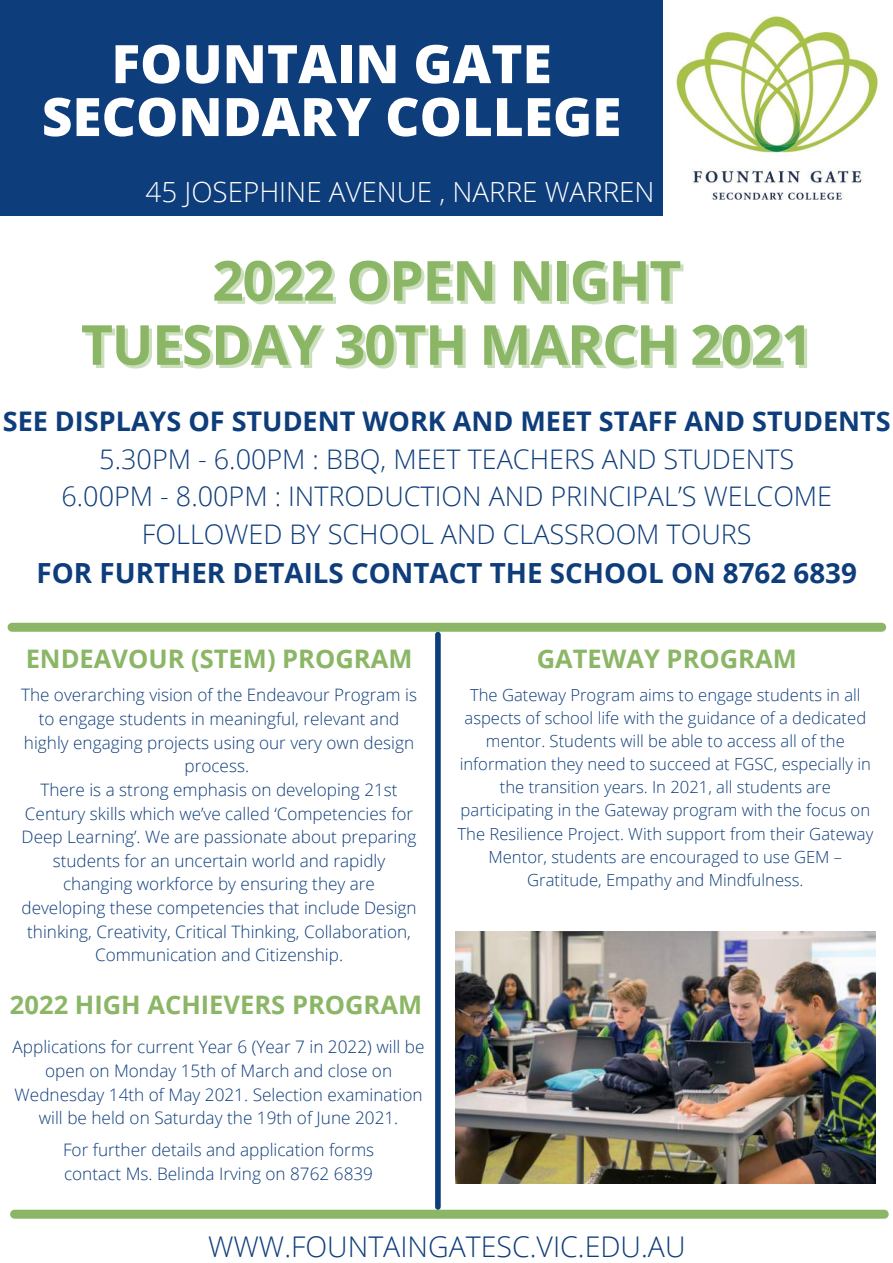
<style>
.page{position:relative;width:893px;height:1263px;background:#fff}
.page>*{position:absolute;margin:0;border:0;box-sizing:border-box;transform-origin:0 0}
.t1{font:700 55.28px/64.1px "Open Sans";letter-spacing:-.02em;color:#8bb666;text-align:center}
.t2{font:800 53.1px/52.9px "Open Sans";color:#fff;text-align:center}
.t3{font:300 28.5px "Open Sans";color:#0e3d7b}
.t4{font:700 27.75px "Open Sans";color:#0e3d7b}
.t5{font:300 27.75px "Open Sans";color:#fff}
.t6{font:300 27px/37.7px "Open Sans";color:#0e3d7b;text-align:center}
.t7{font:700 27px "Open Sans";color:#0e3d7b}
.t8{font:700 25.5px "Open Sans";color:#8bb666}
.t9{font:300 17.17px/23.6px "Open Sans";color:#0e3d7b;text-align:center}
.t10{font:300 17.1px/23.6px "Open Sans";color:#0e3d7b;text-align:center}
.t11{font:300 16.65px/23.2px "Open Sans";color:#0e3d7b;text-align:center}
</style>
<div class="page">
<img style="left:673px;top:15px;width:206px;height:185px">
<div style="left:12px;top:623px;width:869px;height:9px;background:#8bb666"></div>
<div style="left:0;top:0;width:663px;height:215px;background:#0e3d7b"></div>
<div style="left:15px;top:1210px;width:869px;height:9px;background:#8bb666"></div>
<div style="left:435px;top:634px;width:6px;height:573px;background:#0e3d7b"></div>
<img style="left:455px;top:931px;width:420px;height:252px">
<h2 class="t2" style="left:42px;top:36px;width:581px">FOUNTAIN GATE<br>SECONDARY COLLEGE</h2>
<h3 class="t5" style="left:146px;top:172px;width:510px">45 JOSEPHINE AVENUE , NARRE WARREN</h3>
<h1 class="t1" style="left:81px;top:247px;width:733px">2022 OPEN NIGHT<br>TUESDAY 30TH MARCH 2021</h1>
<h3 class="t7" style="left:3px;top:402px;width:889px">SEE DISPLAYS OF STUDENT WORK AND MEET STAFF AND STUDENTS</h3>
<h3 class="t6" style="left:61px;top:439px;width:772px">5.30PM - 6.00PM : BBQ, MEET TEACHERS AND STUDENTS<br>6.00PM - 8.00PM : INTRODUCTION AND PRINCIPAL’S WELCOME<br>FOLLOWED BY SCHOOL AND CLASSROOM TOURS</h3>
<h3 class="t4" style="left:37px;top:553px;width:821px">FOR FURTHER DETAILS CONTACT THE SCHOOL ON 8762 6839</h3>
<h3 class="t8" style="left:26px;top:641px;width:388px">ENDEAVOUR (STEM) PROGRAM</h3>
<p class="t10" style="left:21px;top:683px;width:397px">The overarching vision of the Endeavour Program is to engage students in meaningful, relevant and highly engaging projects using our very own design process.<br>There is a strong emphasis on developing 21st Century skills which we’ve called ‘Competencies for Deep Learning’. We are passionate about preparing students for an uncertain world and rapidly changing workforce by ensuring they are developing these competencies that include Design thinking, Creativity, Critical Thinking, Collaboration, Communication and Citizenship.</p>
<h3 class="t8" style="left:10px;top:986px;width:414px">2022 HIGH ACHIEVERS PROGRAM</h3>
<p class="t9" style="left:13px;top:1035px;width:413px">Applications for current Year 6 (Year 7 in 2022) will be open on Monday 15th of March and close on Wednesday 14th of May 2021. Selection examination will be held on Saturday the 19th of June 2021.</p>
<p class="t9" style="left:63px;top:1138px;width:313px;text-align:left">For further details and application forms contact Ms. Belinda Irving on 8762 6839</p>
<h3 class="t8" style="left:536px;top:641px;width:262px">GATEWAY PROGRAM</h3>
<p class="t11" style="left:457px;top:682px;width:417px">The Gateway Program aims to engage students in all aspects of school life with the guidance of a dedicated mentor. Students will be able to access all of the information they need to succeed at FGSC, especially in the transition years. In 2021, all students are participating in the Gateway program with the focus on The Resilience Project. With support from their Gateway Mentor, students are encouraged to use GEM – Gratitude, Empathy and Mindfulness.</p>
<h3 class="t3" style="left:208px;top:1227px;width:479px">WWW.FOUNTAINGATESC.VIC.EDU.AU</h3>
</div>
